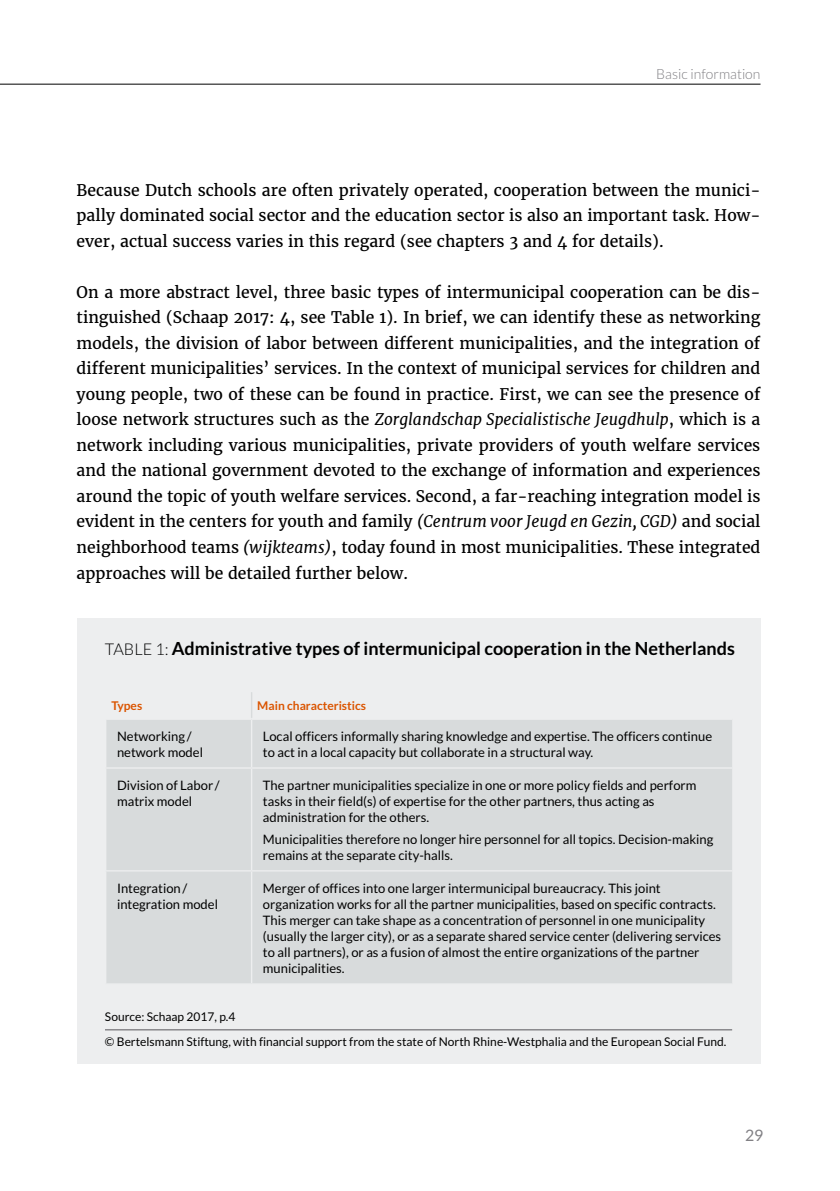
<style>
.page{position:relative;width:840px;height:1191px;background:#fff}
.page>*{position:absolute;margin:0;border:0;box-sizing:border-box;transform-origin:0 0}
.t1{font:700 18px "Lato";color:#000}
.t2{font:15.8px/25.6px "Merriweather";color:#000;text-align:justify}
.t3{font:15.8px "Lato";color:#818084}
.t4{font:300 14px "Lato";color:#818084}
.t5{font:13px/16px "Lato";color:#000}
.t6{font:12px/25px "Lato";color:#000}
.t7{font:700 12px "Lato";color:#db5400}
.s1{font-style:italic}
.s2{font-weight:300;font-size:16.2px}
</style>
<div class="page">
<hr style="left:0;top:84px;width:760px;height:1px;background:#000">
<div style="left:77px;top:618px;width:683px;height:445px;background:#edeeef"></div>
<div style="left:106px;top:720px;width:625px;height:263px;background:#d8dbdc"></div>
<hr style="left:251px;top:720px;width:1px;height:47px;background:#edeeef">
<hr style="left:105px;top:767px;width:146px;height:1px;background:#edeeef">
<hr style="left:251px;top:767px;width:480px;height:1px;background:#edeeef">
<hr style="left:251px;top:768px;width:1px;height:102px;background:#edeeef">
<hr style="left:105px;top:870px;width:146px;height:1px;background:#edeeef">
<hr style="left:251px;top:870px;width:480px;height:1px;background:#edeeef">
<hr style="left:251px;top:871px;width:1px;height:112px;background:#edeeef">
<hr style="left:105px;top:1029px;width:626px;height:1px;background:#818084">
<p class="t4" style="left:656px;top:67px;width:106px">Basic information</p>
<p class="t2" style="left:77px;top:177px;width:685px">Because Dutch schools are often privately operated, cooperation between the munici&shy;pally dominated social sector and the education sector is also an important task. How&shy;ever, actual success varies in this regard (see chapters 3 and 4 for details).</p>
<p class="t2" style="left:77px;top:279px;width:685px">On a more abstract level, three basic types of intermunicipal cooperation can be dis&shy;tinguished (Schaap 2017: 4, see Table 1). In brief, we can identify these as networking models, the division of labor between different municipalities, and the integration of different municipalities’ services. In the context of municipal services for children and young people, two of these can be found in practice. First, we can see the presence of loose network structures such as the <span class="s1">Zorglandschap Specialistische Jeugdhulp</span>, which is a network including various municipalities, private providers of youth welfare services and the national government devoted to the exchange of information and experiences around the topic of youth welfare services. Second, a far-reaching integration model is evident in the centers for youth and family <span class="s1">(Centrum voor Jeugd en Gezin, CGD)</span> and social neighborhood teams <span class="s1">(wijkteams)</span>, today found in most municipalities. These integrated approaches will be detailed further below.</p>
<p class="t1" style="left:105px;top:638px;width:631px"><span class="s2">TABLE 1:</span> Administrative types of intermunicipal cooperation in the Netherlands</p>
<p class="t7" style="left:111px;top:699px;width:32px">Types</p>
<p class="t7" style="left:257px;top:699px;width:110px">Main characteristics</p>
<p class="t5" style="left:117px;top:728px;width:87px">Networking/ network model</p>
<p class="t5" style="left:263px;top:728px;width:450px">Local officers informally sharing knowledge and expertise. The officers continue to act in a local capacity but collaborate in a structural way.</p>
<p class="t5" style="left:117px;top:777px;width:104px">Division of Labor / matrix model</p>
<p class="t5" style="left:263px;top:777px;width:435px">The partner municipalities specialize in one or more policy fields and perform tasks in their field(s) of expertise for the other partners, thus acting as administration for the others.</p>
<p class="t5" style="left:263px;top:830px;width:451px">Municipalities therefore no longer hire personnel for all topics. Decision-making remains at the separate city-halls.</p>
<p class="t5" style="left:117px;top:880px;width:102px">Integration/ integration model</p>
<p class="t5" style="left:263px;top:880px;width:459px">Merger of offices into one larger intermunicipal bureaucracy. This joint organization works for all the partner municipalities, based on specific contracts.<br>This merger can take shape as a concentration of personnel in one municipality (usually the larger city), or as a separate shared service center (delivering services to all partners), or as a fusion of almost the entire organizations of the partner municipalities.</p>
<p class="t6" style="left:105px;top:1004px;width:622px">Source: Schaap 2017, p.4<br>© Bertelsmann Stiftung, with financial support from the state of North Rhine-Westphalia and the European Social Fund.</p>
<p class="t3" style="left:744px;top:1126px;width:20px">29</p>
</div>
